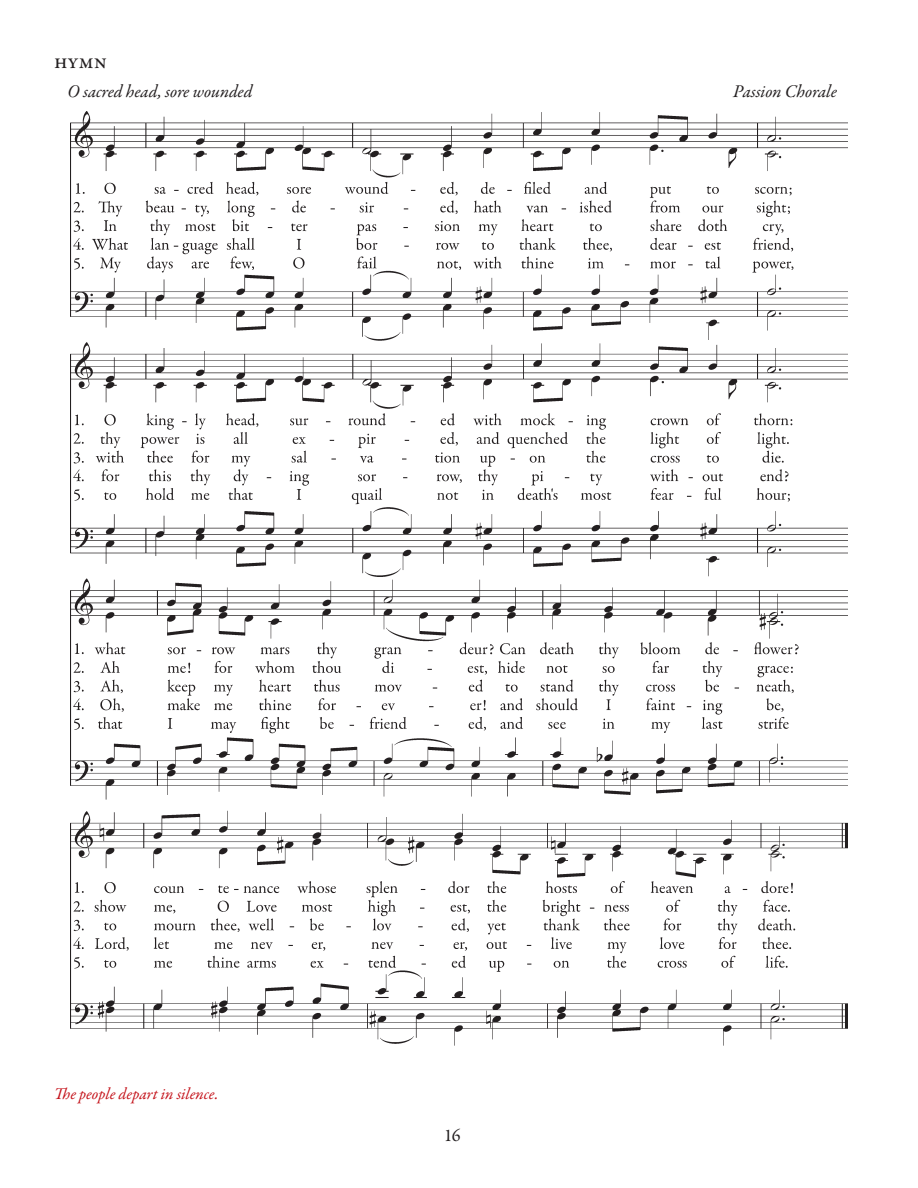
<style>
.page{position:relative;width:918px;height:1188px;background:#fff}
.page>*{position:absolute;margin:0;border:0;box-sizing:border-box;transform-origin:0 0}
.t1{font:500 21px "Garamond Premr Pro";color:#231f20}
.t2{font:italic 18px "Garamond Premr Pro";letter-spacing:-.005em;color:#231f20}
.t3{font:18px "Garamond Premr Pro";color:#231f20}
.t4{font:italic 16.5px "Garamond Premr Pro";color:#c4121a}
</style>
<div class="page">
<img style="left:71px;top:111px;width:776px;height:934px">
<p class="t1" style="left:54px;top:48px;width:54px">hymn</p>
<p class="t2" style="left:68px;top:80px;width:186px">O sacred head, sore wounded</p>
<p class="t2" style="left:733px;top:80px;width:105px">Passion Chorale</p>
<p class="t4" style="left:54px;top:1083px;width:166px">The people depart in silence.</p>
<p class="t3" style="left:444px;top:1124px;width:18px">16</p>
</div>
